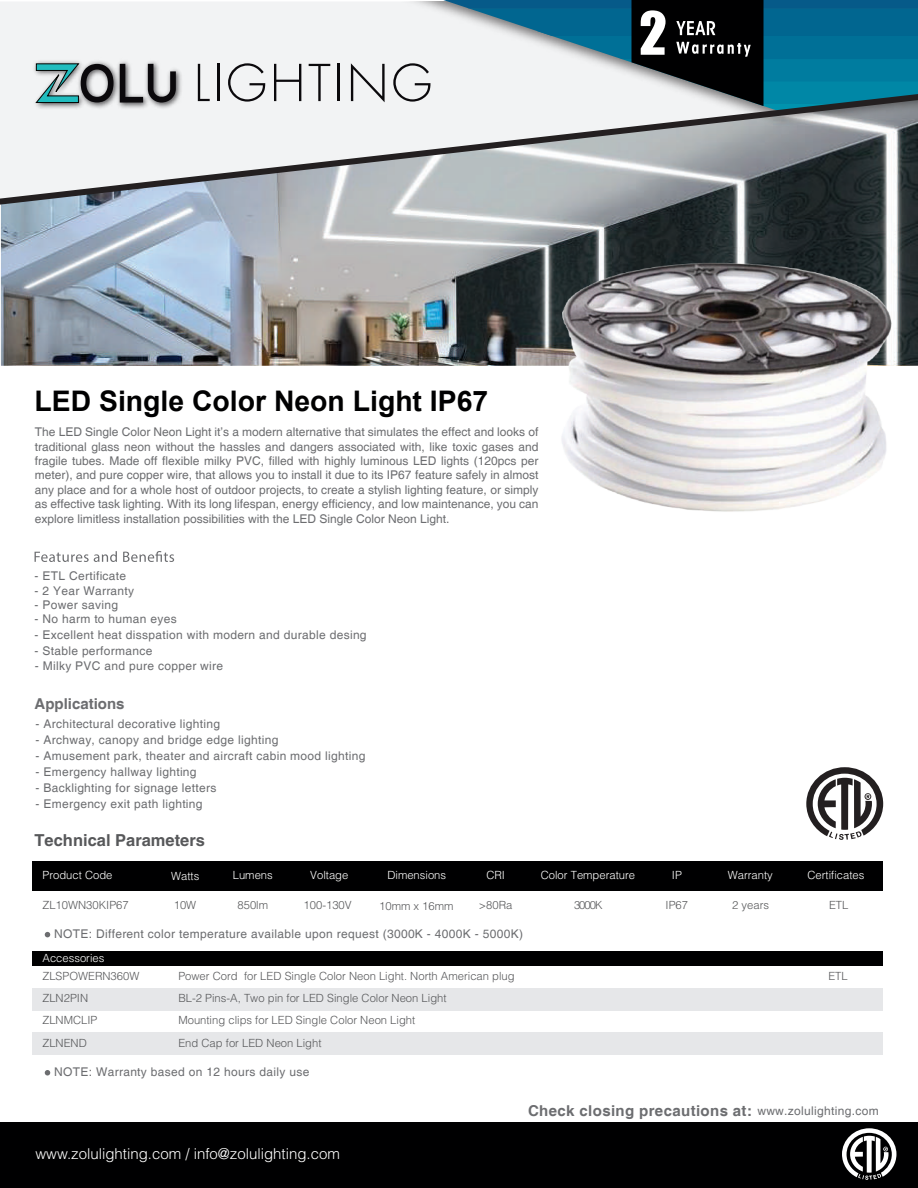
<style>
.page{position:relative;width:918px;height:1188px;background:#fff}
.page>*{position:absolute;margin:0;border:0;box-sizing:border-box;transform-origin:0 0}
.t1{font:55.05px "Impact";color:#fff}
.t2{font:700 28.35px "Arial";color:#000001}
.t3{font:700 16.5px "Helvetica LT Std";color:#57585a}
.t4{font:700 15px "Helvetica";letter-spacing:.025em;color:#6c6d70}
.t5{font:300 15px "Helvetica LT Std";color:#fff}
.t6{font:700 15px "Helvetica";color:#6c6d70}
.t7{font:12px/14.4px "Helvetica";letter-spacing:.025em;color:#6c6d70;text-align:justify}
.t8{font:300 11.25px "Helvetica LT Std";color:#57585a}
.t9{font:300 11.25px "Helvetica LT Std";color:#fff}
.s1{font-weight:400;font-size:12px}
</style>
<div class="page">
<div style="left:33px;top:951px;width:850px;height:15px;background:#000001"></div>
<div style="left:33px;top:988px;width:850px;height:22px;background:#e6e7e9"></div>
<img style="left:1px;top:211px;width:917px;height:155px">
<div style="left:33px;top:861px;width:850px;height:30px;background:#000001"></div>
<div style="left:0;top:1122px;width:918px;height:66px;background:#000001"></div>
<div style="left:0;top:2px;width:130px;height:86px;background:#f2f3f4"></div>
<div style="left:130px;top:2px;width:313px;height:86px;background:#f2f3f4"></div>
<svg style="left:443px;top:0;width:475px;height:88px"></svg>
<img style="left:30px;top:58px;width:155px;height:30px">
<svg style="left:120px;top:64px;width:56px;height:24px"></svg>
<svg style="left:36px;top:64px;width:78px;height:24px"></svg>
<svg style="left:198px;top:64px;width:12px;height:24px"></svg>
<hr style="left:217px;top:64px;width:2px;height:37px;background:#0b090c">
<svg style="left:228px;top:63px;width:37px;height:25px"></svg>
<svg style="left:274px;top:64px;width:27px;height:24px"></svg>
<svg style="left:309px;top:64px;width:21px;height:24px"></svg>
<hr style="left:338px;top:64px;width:2px;height:37px;background:#0b090c">
<svg style="left:351px;top:63px;width:34px;height:25px"></svg>
<svg style="left:393px;top:63px;width:37px;height:25px"></svg>
<svg style="left:0;top:88px;width:918px;height:123px"></svg>
<svg style="left:842px;top:1128px;width:54px;height:52px"></svg>
<svg style="left:806px;top:767px;width:77px;height:73px"></svg>
<div style="left:33px;top:1032px;width:850px;height:22px;background:#e6e7e9"></div>
<img style="left:491px;top:242px;width:427px;height:270px">
<svg style="left:35px;top:551px;width:139px;height:11px"></svg>
<svg style="left:45px;top:932px;width:5px;height:5px"></svg>
<svg style="left:45px;top:1070px;width:5px;height:6px"></svg>
<h1 class="t1" style="left:639px;top:-10px;width:29px">2</h1>
<h2 class="t2" style="left:34px;top:381px;width:455px">LED Single Color Neon Light IP67</h2>
<p class="t7" style="left:35px;top:425px;width:505px">The LED Single Color Neon Light it’s a modern alternative that simulates the effect and looks of traditional glass neon without the hassles and dangers associated with, like toxic gases and fragile tubes. Made off flexible milky PVC, filled with highly luminous LED lights (120pcs per meter), and pure copper wire, that allows you to install it due to its IP67 feature safely in almost any place and for a whole host of outdoor projects, to create a stylish lighting feature, or simply as effective task lighting. With its long lifespan, energy efficiency, and low maintenance, you can explore limitless installation possibilities with the LED Single Color Neon Light.</p>
<p class="t7" style="left:35px;top:569px;width:93px">- ETL Certificate</p>
<p class="t7" style="left:35px;top:584px;width:101px">- 2 Year Warranty</p>
<p class="t7" style="left:35px;top:598px;width:85px">- Power saving</p>
<p class="t7" style="left:35px;top:612px;width:144px">- No harm to human eyes</p>
<p class="t7" style="left:34px;top:644px;width:119px">- Stable performance</p>
<p class="t7" style="left:35px;top:628px;width:334px">- Excellent heat disspation with modern and durable desing</p>
<p class="t7" style="left:35px;top:659px;width:190px">- Milky PVC and pure copper wire</p>
<p class="t6" style="left:35px;top:694px;width:92px">Applications</p>
<p class="t7" style="left:36px;top:717px;width:186px">- Architectural decorative lighting</p>
<p class="t7" style="left:36px;top:733px;width:244px">- Archway, canopy and bridge edge lighting</p>
<p class="t7" style="left:36px;top:749px;width:331px">- Amusement park, theater and aircraft cabin mood lighting</p>
<p class="t7" style="left:36px;top:765px;width:163px">- Emergency hallway lighting</p>
<p class="t7" style="left:36px;top:781px;width:183px">- Backlighting for signage letters</p>
<p class="t7" style="left:36px;top:797px;width:169px">- Emergency exit path lighting</p>
<h3 class="t3" style="left:34px;top:830px;width:172px">Technical Parameters</h3>
<p class="t9" style="left:43px;top:868px;width:72px">Product Code</p>
<p class="t8" style="left:43px;top:898px;width:88px">ZL10WN30KIP67</p>
<p class="t9" style="left:171px;top:869px;width:30px">Watts</p>
<p class="t8" style="left:174px;top:898px;width:24px">10W</p>
<p class="t9" style="left:233px;top:868px;width:42px">Lumens</p>
<p class="t8" style="left:238px;top:898px;width:32px">850lm</p>
<p class="t9" style="left:387px;top:868px;width:60px">Dimensions</p>
<p class="t9" style="left:486px;top:868px;width:20px">CRI</p>
<p class="t9" style="left:541px;top:868px;width:96px">Color Temperature</p>
<p class="t9" style="left:728px;top:868px;width:47px">Warranty</p>
<p class="t9" style="left:807px;top:868px;width:58px">Certificates</p>
<p class="t9" style="left:672px;top:868px;width:12px">IP</p>
<p class="t9" style="left:310px;top:868px;width:40px">Voltage</p>
<p class="t8" style="left:304px;top:898px;width:50px">100-130V</p>
<p class="t8" style="left:574px;top:898px;width:30px">3000K</p>
<p class="t8" style="left:732px;top:898px;width:38px">2 years</p>
<p class="t8" style="left:829px;top:898px;width:21px">ETL</p>
<p class="t8" style="left:479px;top:898px;width:35px">&gt;80Ra</p>
<p class="t8" style="left:379px;top:899px;width:76px">10mm x 16mm</p>
<p class="t8" style="left:666px;top:898px;width:24px">IP67</p>
<p class="t7" style="left:54px;top:927px;width:471px">NOTE: Different color temperature available upon request (3000K - 4000K - 5000K)</p>
<p class="t9" style="left:43px;top:951px;width:63px">Accessories</p>
<p class="t8" style="left:43px;top:969px;width:98px">ZLSPOWERN360W</p>
<p class="t8" style="left:178px;top:969px;width:338px">Power Cord for LED Single Color Neon Light. North American plug</p>
<p class="t8" style="left:43px;top:991px;width:47px">ZLN2PIN</p>
<p class="t8" style="left:178px;top:991px;width:270px">BL-2 Pins-A, Two pin for LED Single Color Neon Light</p>
<p class="t8" style="left:43px;top:1013px;width:57px">ZLNMCLIP</p>
<p class="t8" style="left:178px;top:1013px;width:238px">Mounting clips for LED Single Color Neon Light</p>
<p class="t8" style="left:43px;top:1036px;width:46px">ZLNEND</p>
<p class="t8" style="left:178px;top:1036px;width:145px">End Cap for LED Neon Light</p>
<p class="t7" style="left:54px;top:1065px;width:257px">NOTE: Warranty based on 12 hours daily use</p>
<p class="t5" style="left:35px;top:1145px;width:306px">www.zolulighting.com / info@zolulighting.com</p>
<p class="t8" style="left:828px;top:969px;width:21px">ETL</p>
<p class="t4" style="left:528px;top:1101px;width:352px">Check closing precautions at: <span class="s1">www.zolulighting.com</span></p>
</div>
